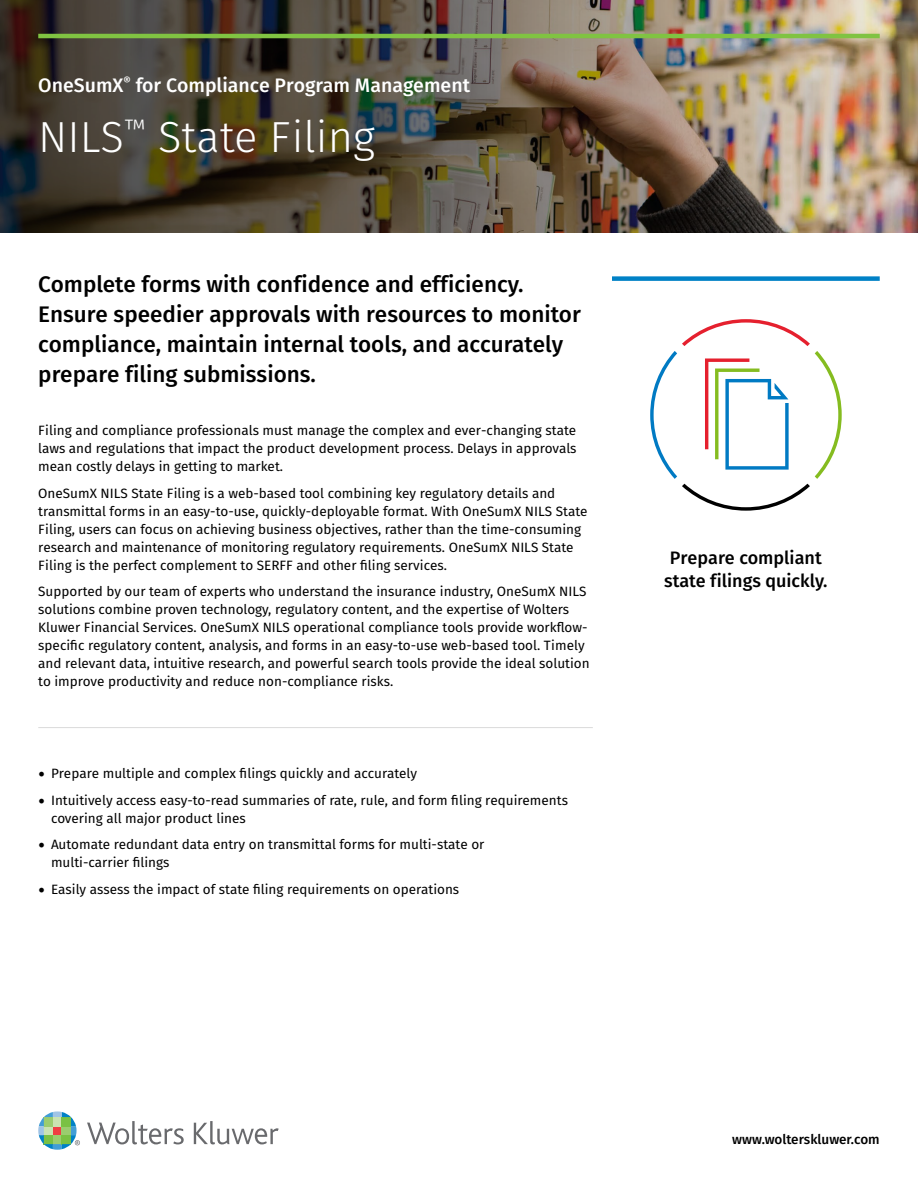
<style>
.page{position:relative;width:918px;height:1188px;background:#fff}
.page>*{position:absolute;margin:0;border:0;box-sizing:border-box;transform-origin:0 0}
.t1{font:300 43.5px "Fira Sans";color:#fff}
.t2{font:500 22.5px/30px "Fira Sans";color:#000}
.t3{font:500 19.5px "Fira Sans";color:#fff}
.t4{font:500 18px/22.5px "Fira Sans";color:#000;text-align:center}
.t5{font:13.5px/18px "Fira Sans";color:#000}
.t6{font:500 13.5px "Fira Sans";color:#000}
.s1{font-family:"Minion Pro";font-size:18px}
</style>
<div class="page">
<svg style="left:87px;top:1121px;width:97px;height:23px"></svg>
<svg style="left:194px;top:1121px;width:85px;height:23px"></svg>
<svg style="left:38px;top:1111px;width:42px;height:39px"></svg>
<img style="left:0;top:0;width:918px;height:233px">
<hr style="left:38px;top:34px;width:842px;height:4px;background:#80c342">
<div style="left:612px;top:276px;width:268px;height:5px;background:#0081c6"></div>
<hr style="left:38px;top:727px;width:555px;height:1px;background:#dadada">
<svg style="left:0;top:0;width:29px;height:29px"></svg>
<svg style="left:650px;top:319px;width:192px;height:191px"></svg>
<h3 class="t3" style="left:38px;top:69px;width:433px">OneSumX<sup>®</sup> for Compliance Program Management</h3>
<h1 class="t1" style="left:38px;top:106px;width:338px">NILS<sup>™</sup> State Filing</h1>
<h2 class="t2" style="left:38px;top:268px;width:544px">Complete forms with confidence and efficiency.<br>Ensure speedier approvals with resources to monitor compliance, maintain internal tools, and accurately prepare filing submissions.</h2>
<p class="t5" style="left:38px;top:421px;width:540px;text-align:justify">Filing and compliance professionals must manage the complex and ever-changing state laws and regulations that impact the product development process. Delays in approvals mean costly delays in getting to market.</p>
<p class="t5" style="left:38px;top:484px;width:551px">OneSumX NILS State Filing is a web-based tool combining key regulatory details and transmittal forms in an easy-to-use, quickly-deployable format. With OneSumX NILS State Filing, users can focus on achieving business objectives, rather than the time-consuming research and maintenance of monitoring regulatory requirements. OneSumX NILS State Filing is the perfect complement to SERFF and other filing services.</p>
<p class="t5" style="left:38px;top:582px;width:553px">Supported by our team of experts who understand the insurance industry, OneSumX NILS solutions combine proven technology, regulatory content, and the expertise of Wolters Kluwer Financial Services. OneSumX NILS operational compliance tools provide workflow&shy;specific regulatory content, analysis, and forms in an easy-to-use web-based tool. Timely and relevant data, intuitive research, and powerful search tools provide the ideal solution to improve productivity and reduce non-compliance risks.</p>
<p class="t5" style="left:38px;top:764px;width:380px"><span class="s1">•</span> Prepare multiple and complex filings quickly and accurately</p>
<p class="t5" style="left:51px;top:791px;width:519px;text-indent:-13px"><span class="s1">•</span> Intuitively access easy-to-read summaries of rate, rule, and form filing requirements covering all major product lines</p>
<p class="t5" style="left:51px;top:835px;width:435px;text-indent:-13px"><span class="s1">•</span> Automate redundant data entry on transmittal forms for multi-state or multi-carrier filings</p>
<p class="t5" style="left:38px;top:880px;width:422px"><span class="s1">•</span> Easily assess the impact of state filing requirements on operations</p>
<h3 class="t4" style="left:664px;top:546px;width:165px">Prepare compliant state filings quickly.</h3>
<p class="t6" style="left:732px;top:1129px;width:149px">www.wolterskluwer.com</p>
</div>
